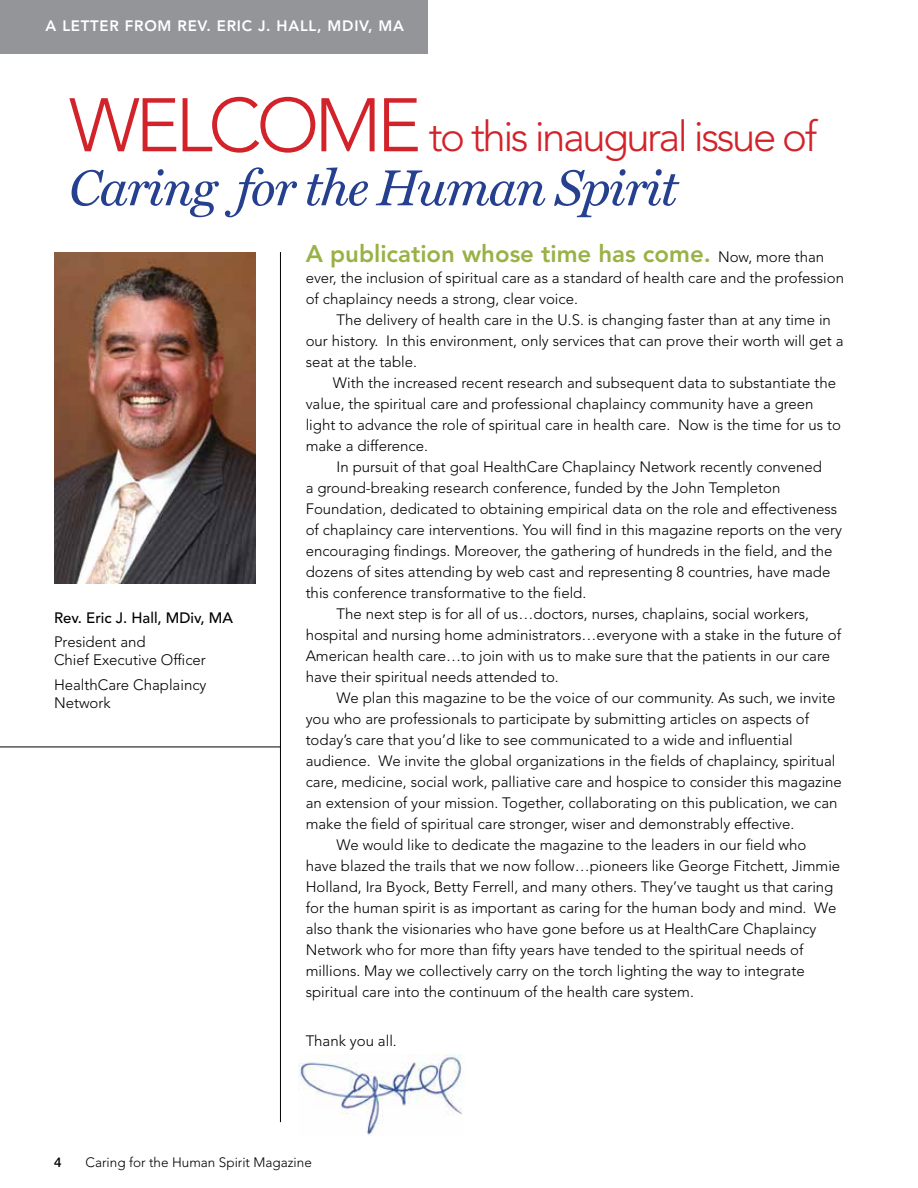
<style>
.page{position:relative;width:918px;height:1188px;background:#fff}
.page>*{position:absolute;margin:0;border:0;box-sizing:border-box;transform-origin:0 0}
.t1{font:italic 51px "Miller Text";letter-spacing:-.03em;color:#25408f}
.t2{font:300 42px "Avenir";letter-spacing:-.06em;color:#d2232a}
.t3{font:800 24px "Avenir LT Std";color:#9ab146}
.t4{font:300 15px/21px "Avenir LT Std";color:#000}
.t5{font:800 15px "Avenir";letter-spacing:.05em;color:#fff}
.t6{font:500 15px "Avenir LT Std";color:#000}
.t7{font:300 13.5px "Avenir LT Std";color:#000}
.t8{font:500 13.5px "Helvetica Neue LT Std";color:#000}
.s1{font-size:75px}
.s2{font-weight:300;font-size:15px;color:#000}
</style>
<div class="page">
<div style="left:0;top:0;width:428px;height:54px;background:#939598"></div>
<hr style="left:280px;top:252px;width:1px;height:870px;background:#000">
<img style="left:54px;top:252px;width:201px;height:331px">
<img style="left:298px;top:1055px;width:167px;height:80px">
<hr style="left:0;top:747px;width:280px;height:1px;background:#000">
<p class="t5" style="left:46px;top:17px;width:360px">A LETTER FROM REV. ERIC J. HALL, MDIV, MA</p>
<h2 class="t2" style="left:69px;top:112px;width:750px"><span class="s1">WELCOME</span> to this inaugural issue of</h2>
<h1 class="t1" style="left:69px;top:158px;width:611px">Caring for the Human Spirit</h1>
<p class="t6" style="left:54px;top:609px;width:181px">Rev. Eric J. Hall, MDiv, MA</p>
<p class="t4" style="left:54px;top:633px;width:153px;line-height:18px">President and<br>Chief Executive Officer</p>
<p class="t4" style="left:54px;top:676px;width:154px;line-height:18px">HealthCare Chaplaincy<br>Network</p>
<h3 class="t3" style="left:306px;top:239px;width:520px">A publication whose time has come. <span class="s2">Now, more than</span></h3>
<p class="t4" style="left:306px;top:267px;width:540px">ever, the inclusion of spiritual care as a standard of health care and the profession of chaplaincy needs a strong, clear voice.</p>
<p class="t4" style="left:306px;top:309px;width:539px;text-indent:31px">The delivery of health care in the U.S. is changing faster than at any time in our history. In this environment, only services that can prove their worth will get a seat at the table.</p>
<p class="t4" style="left:306px;top:372px;width:537px;text-indent:27px">With the increased recent research and subsequent data to substantiate the value, the spiritual care and professional chaplaincy community have a green light to advance the role of spiritual care in health care. Now is the time for us to make a difference.</p>
<p class="t4" style="left:337px;top:456px;width:487px">In pursuit of that goal HealthCare Chaplaincy Network recently convened</p>
<p class="t4" style="left:306px;top:477px;width:476px">a ground-breaking research conference, funded by the John Templeton</p>
<p class="t4" style="left:306px;top:498px;width:533px">Foundation, dedicated to obtaining empirical data on the role and effectiveness</p>
<p class="t4" style="left:306px;top:519px;width:538px">of chaplaincy care interventions. You will find in this magazine reports on the very</p>
<p class="t4" style="left:306px;top:540px;width:528px">encouraging findings. Moreover, the gathering of hundreds in the field, and the</p>
<p class="t4" style="left:306px;top:561px;width:526px">dozens of sites attending by web cast and representing 8 countries, have made</p>
<p class="t4" style="left:306px;top:582px;width:282px">this conference transformative to the field.</p>
<p class="t4" style="left:337px;top:603px;width:474px">The next step is for all of us…doctors, nurses, chaplains, social workers,</p>
<p class="t4" style="left:306px;top:624px;width:537px">hospital and nursing home administrators…everyone with a stake in the future of</p>
<p class="t4" style="left:306px;top:645px;width:526px">American health care…to join with us to make sure that the patients in our care</p>
<p class="t4" style="left:306px;top:666px;width:255px">have their spiritual needs attended to.</p>
<p class="t4" style="left:337px;top:687px;width:500px">We plan this magazine to be the voice of our community. As such, we invite</p>
<p class="t4" style="left:306px;top:708px;width:505px">you who are professionals to participate by submitting articles on aspects of</p>
<p class="t4" style="left:306px;top:729px;width:489px">today’s care that you’d like to see communicated to a wide and influential</p>
<p class="t4" style="left:306px;top:750px;width:531px">audience. We invite the global organizations in the fields of chaplaincy, spiritual</p>
<p class="t4" style="left:306px;top:771px;width:538px">care, medicine, social work, palliative care and hospice to consider this magazine</p>
<p class="t4" style="left:306px;top:792px;width:533px">an extension of your mission. Together, collaborating on this publication, we can</p>
<p class="t4" style="left:306px;top:813px;width:490px">make the field of spiritual care stronger, wiser and demonstrably effective.</p>
<p class="t4" style="left:337px;top:834px;width:471px">We would like to dedicate the magazine to the leaders in our field who</p>
<p class="t4" style="left:306px;top:855px;width:536px">have blazed the trails that we now follow…pioneers like George Fitchett, Jimmie</p>
<p class="t4" style="left:306px;top:876px;width:529px">Holland, Ira Byock, Betty Ferrell, and many others. They’ve taught us that caring</p>
<p class="t4" style="left:306px;top:897px;width:532px">for the human spirit is as important as caring for the human body and mind. We</p>
<p class="t4" style="left:306px;top:918px;width:512px">also thank the visionaries who have gone before us at HealthCare Chaplaincy</p>
<p class="t4" style="left:306px;top:939px;width:499px">Network who for more than fifty years have tended to the spiritual needs of</p>
<p class="t4" style="left:306px;top:960px;width:501px">millions. May we collectively carry on the torch lighting the way to integrate</p>
<p class="t4" style="left:306px;top:981px;width:390px">spiritual care into the continuum of the health care system.</p>
<p class="t4" style="left:306px;top:1031px;width:93px">Thank you all.</p>
<p class="t8" style="left:54px;top:1154px;width:9px">4</p>
<p class="t7" style="left:86px;top:1154px;width:228px">Caring for the Human Spirit Magazine</p>
</div>
